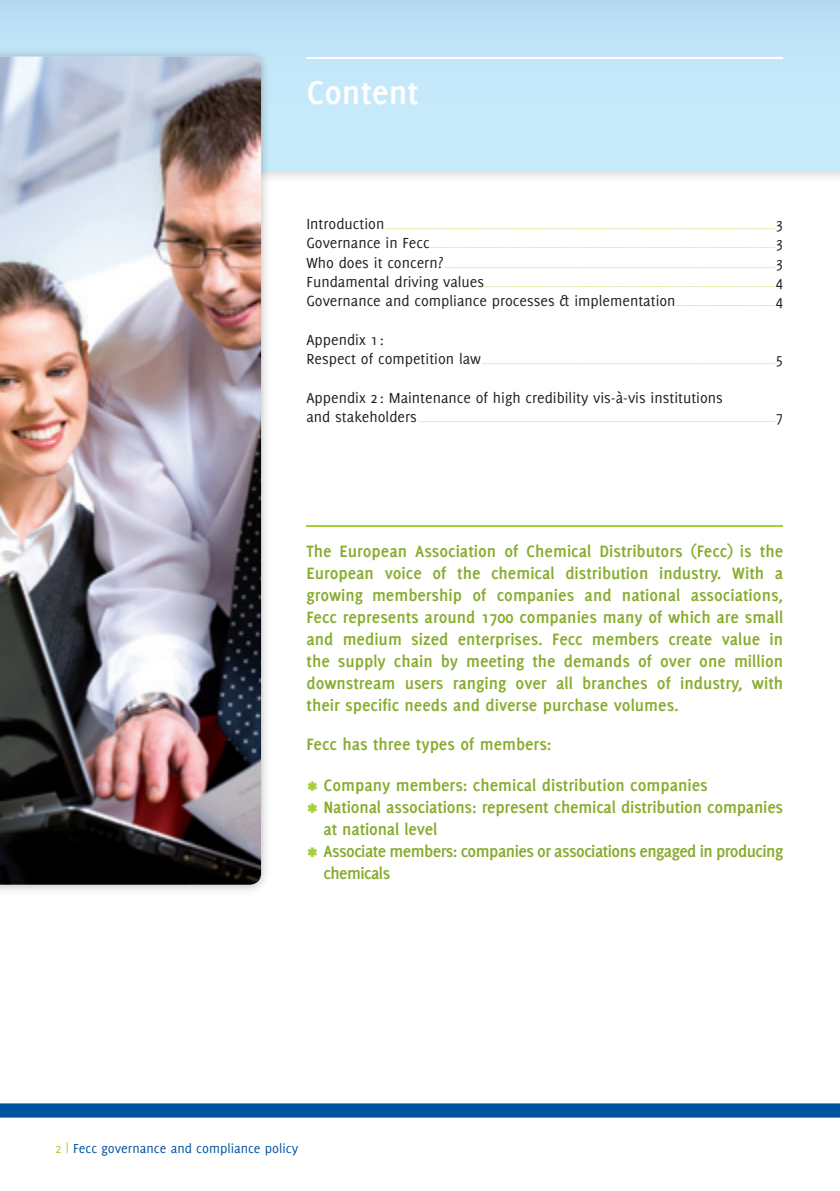
<style>
.page{position:relative;width:840px;height:1191px;background:#fff}
.page>*{position:absolute;margin:0;border:0;box-sizing:border-box;transform-origin:0 0}
.t1{font:700 36px "Delicious";color:#fff}
.t2{font:700 18px/22px "Delicious";letter-spacing:-.01em;color:#88ac2e;text-align:justify}
.t3{font:16px "Delicious";color:#231f20}
.t4{font:14.2px "Delicious";color:#0153a0}
.t5{font:8px "Delicious";color:#a6ce39}
.s1{font-size:16px;color:#231f20}
.s2{font-size:8px;color:#a6ce39}
.s3{color:#a6ce39}
</style>
<div class="page">
<div style="left:0;top:0;width:839px;height:183px;background:#231f20;opacity:.3"></div>
<div style="left:0;top:0;width:839px;height:170px;background:linear-gradient(to right,#bbdff5,#c5e9fa)"></div>
<hr style="left:306px;top:57px;width:476px;height:2px;background:#fff">
<hr style="left:306px;top:525px;width:476px;height:2px;background:#a6ce39">
<div style="left:0;top:46px;width:271px;height:849px;background:#231f20;opacity:.3"></div>
<img style="left:0;top:57px;width:261px;height:827px">
<svg style="left:0;top:1103px;width:839px;height:15px;background:#0e5ba4"></svg>
<h1 class="t1" style="left:306px;top:72px;width:113px">Content</h1>
<p class="t5" style="left:306px;top:222px;width:477px"><span class="s1">Introduction</span>.............................................................................................................................................................................................<span class="s1">3</span></p>
<p class="t5" style="left:306px;top:241px;width:477px"><span class="s1">Governance in Fecc</span>.......................................................................................................................................................................<span class="s1">3</span></p>
<p class="t5" style="left:306px;top:260px;width:477px"><span class="s1">Who does it concern?</span> ................................................................................................................................................................<span class="s1">3</span></p>
<p class="t5" style="left:306px;top:280px;width:477px"><span class="s1">Fundamental driving values</span>.............................................................................................................................................<span class="s1">4</span></p>
<h3 class="t3" style="left:306px;top:292px;width:477px">Governance and compliance processes &amp; implementation<span class="s2">................................................</span>4</h3>
<h3 class="t3" style="left:306px;top:330px;width:79px">Appendix 1 :</h3>
<p class="t5" style="left:306px;top:357px;width:477px"><span class="s1">Respect of competition law</span>..............................................................................................................................................<span class="s1">5</span></p>
<h3 class="t3" style="left:306px;top:388px;width:418px">Appendix 2 : Maintenance of high credibility vis-à-vis institutions</h3>
<p class="t5" style="left:306px;top:415px;width:477px"><span class="s1">and stakeholders</span>.............................................................................................................................................................................<span class="s1">7</span></p>
<p class="t2" style="left:306px;top:540px;width:478px">The European Association of Chemical Distributors (Fecc) is the European voice of the chemical distribution industry. With a growing membership of companies and national associations, Fecc represents around 1700 companies many of which are small and medium sized enterprises. Fecc members create value in the supply chain by meeting the demands of over one million downstream users ranging over all branches of industry, with their specific needs and diverse purchase volumes.</p>
<h2 class="t2" style="left:306px;top:732px;width:246px">Fecc has three types of members:</h2>
<h2 class="t2" style="left:323px;top:774px;width:461px;text-align:left">Company members: chemical distribution companies<br>National associations: represent chemical distribution companies at national level<br>Associate members: companies or associations engaged in producing chemicals</h2>
<h3 class="t4" style="left:55px;top:1139px;width:244px"><span class="s3">2 |</span> Fecc governance and compliance policy</h3>
</div>
